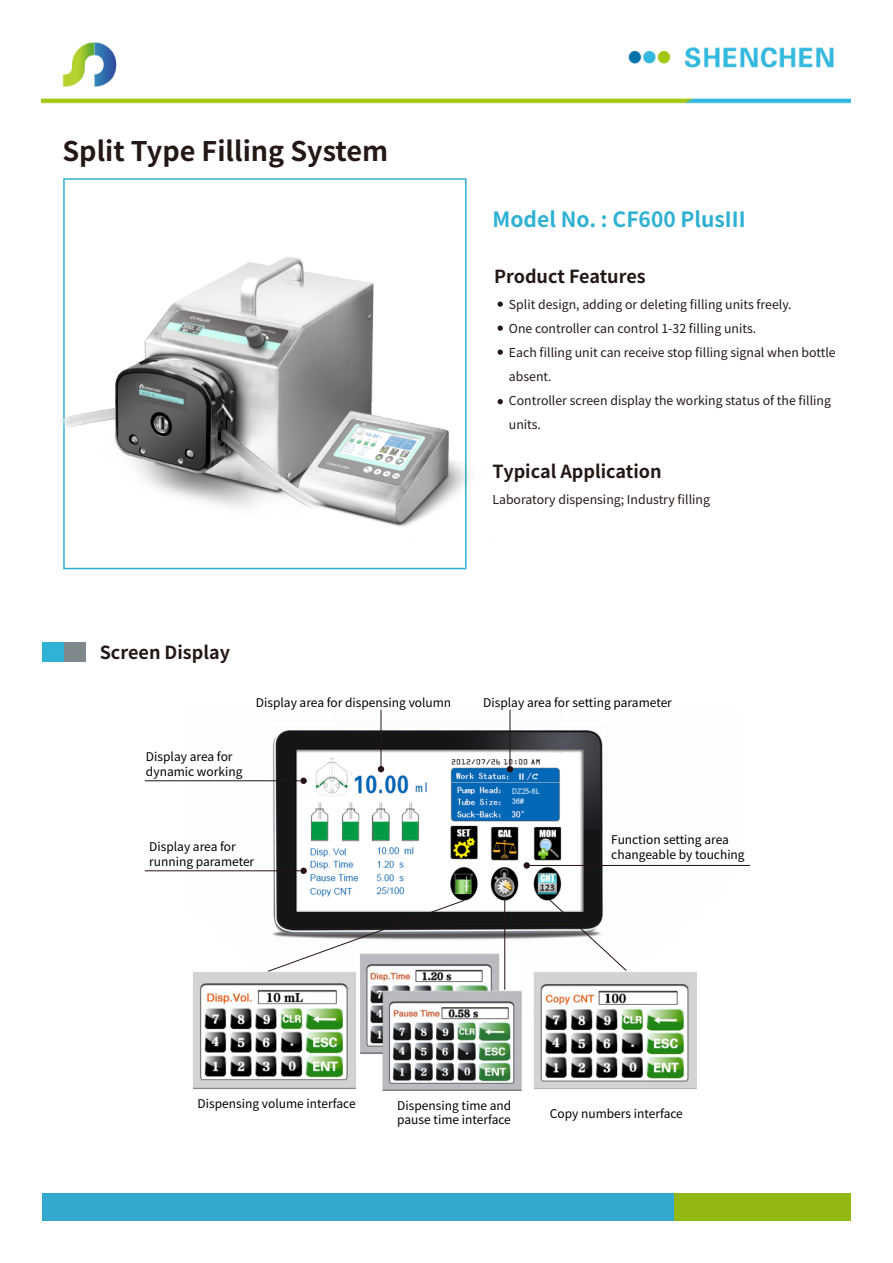
<style>
.page{position:relative;width:893px;height:1263px;background:#fff}
.page>*{position:absolute;margin:0;border:0;box-sizing:border-box;transform-origin:0 0}
.t1{font:700 27px "Source Han Sans CN";color:#231815}
.t2{font:700 21px "Source Han Sans CN";color:#2fb1d4}
.t3{font:700 18px "Source Han Sans CN";color:#231815}
.t4{font:12.3px/24px "Source Han Sans CN";color:#231815}
.t5{font:12px/15px "Source Han Sans CN";color:#000}
</style>
<div class="page">
<div style="left:671px;top:1193px;width:179px;height:28px;background:#93b814"></div>
<div style="left:43px;top:1193px;width:631px;height:28px;background:#34a9cf"></div>
<img style="left:41px;top:42px;width:809px;height:61px">
<div style="left:542px;top:71px;width:299px;height:18px;background:#fff"></div>
<img style="left:43px;top:643px;width:42px;height:19px">
<img style="left:60px;top:178px;width:441px;height:366px">
<img style="left:167px;top:709px;width:572px;height:382px">
<div style="left:309px;top:757px;width:41px;height:40px;background:#fff"></div>
<img style="left:312px;top:755px;width:43px;height:44px">
<div style="left:300px;top:777px;width:7px;height:7px;background:#281315;border-radius:50%"></div>
<svg style="left:378px;top:766px;width:6px;height:6px"></svg>
<hr style="left:145px;top:780px;width:155px;height:1px;background:#281315">
<div style="left:300px;top:868px;width:7px;height:6px;background:#281315;border-radius:50%"></div>
<div style="left:524px;top:862px;width:6px;height:7px;background:#281315;border-radius:50%"></div>
<hr style="left:145px;top:870px;width:155px;height:1px;background:#281315">
<hr style="left:381px;top:710px;width:1px;height:56px;background:#281315">
<hr style="left:510px;top:710px;width:1px;height:56px;background:#281315">
<hr style="left:530px;top:865px;width:220px;height:1px;background:#281315">
<img style="left:458px;top:733px;width:136px;height:117px">
<svg style="left:267px;top:899px;width:198px;height:73px"></svg>
<hr style="left:504px;top:900px;width:1px;height:90px;background:#281315">
<svg style="left:549px;top:899px;width:78px;height:72px"></svg>
<img style="left:458px;top:744px;width:120px;height:117px">
<svg style="left:498px;top:301px;width:5px;height:6px"></svg>
<svg style="left:498px;top:325px;width:5px;height:6px"></svg>
<svg style="left:498px;top:349px;width:5px;height:6px"></svg>
<svg style="left:498px;top:399px;width:5px;height:5px"></svg>
<h1 class="t1" style="left:62px;top:136px;width:327px">Split Type Filling System</h1>
<h3 class="t3" style="left:100px;top:642px;width:132px">Screen Display</h3>
<h2 class="t2" style="left:492px;top:207px;width:255px">Model No. : CF600 PlusIII</h2>
<h3 class="t3" style="left:494px;top:267px;width:153px">Product Features</h3>
<p class="t4" style="left:509px;top:293px;width:328px">Split design, adding or deleting filling units freely.<br>One controller can control 1-32 filling units.<br>Each filling unit can receive stop filling signal when bottle absent.<br>Controller screen display the working status of the filling units.</p>
<h3 class="t3" style="left:493px;top:461px;width:171px">Typical Application</h3>
<p class="t4" style="left:492px;top:487px;width:219px">Laboratory dispensing; Industry filling</p>
<p class="t5" style="left:256px;top:695px;width:197px">Display area for dispensing volumn</p>
<p class="t5" style="left:483px;top:695px;width:190px">Display area for setting parameter</p>
<p class="t5" style="left:146px;top:749px;width:98px">Display area for dynamic working</p>
<p class="t5" style="left:149px;top:839px;width:107px">Display area for running parameter</p>
<p class="t5" style="left:611px;top:832px;width:135px">Function setting area changeable by touching</p>
<p class="t5" style="left:198px;top:1096px;width:160px">Dispensing volume interface</p>
<p class="t5" style="left:397px;top:1099px;width:116px;line-height:13.5px">Dispensing time and pause time interface</p>
<p class="t5" style="left:550px;top:1106px;width:135px">Copy numbers interface</p>
</div>
